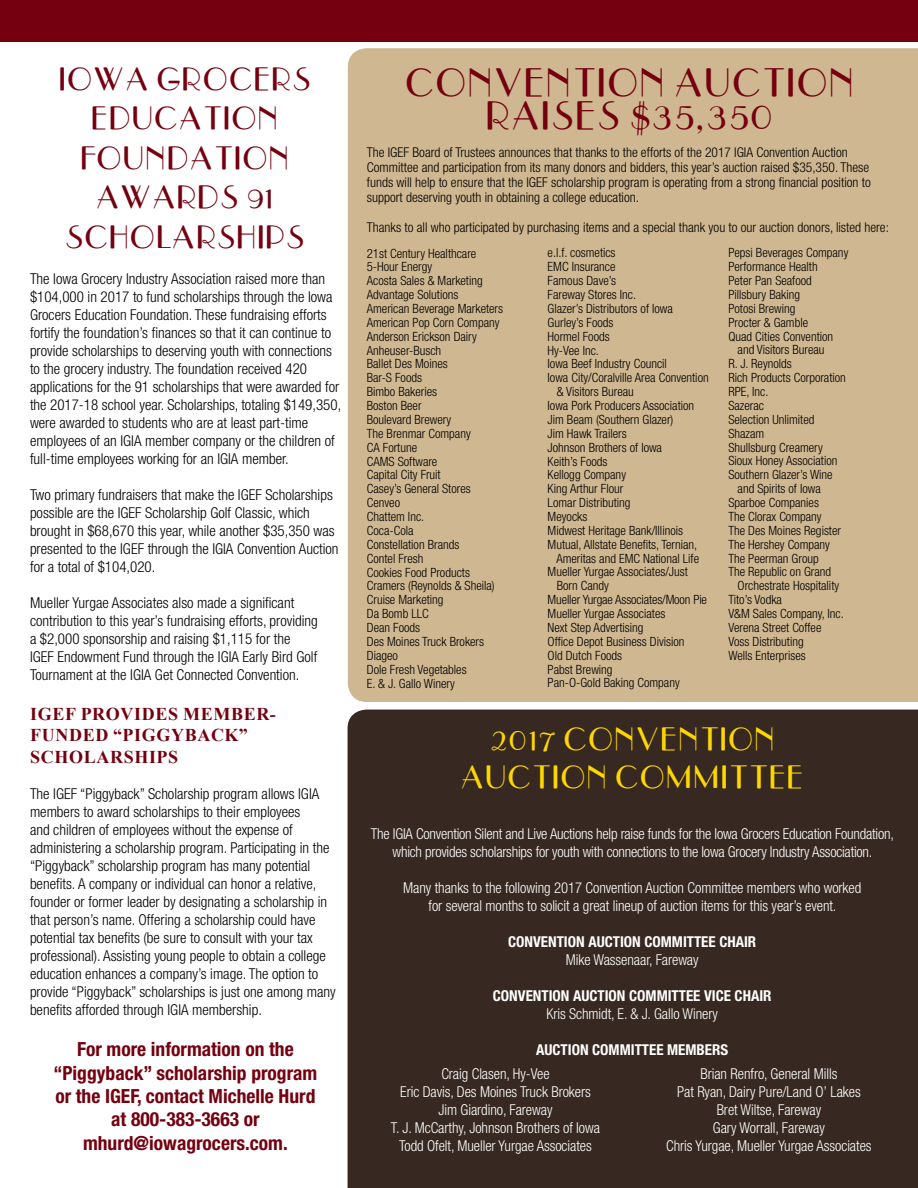
<style>
.page{position:relative;width:918px;height:1188px;background:#fff}
.page>*{position:absolute;margin:0;border:0;box-sizing:border-box;transform-origin:0 0}
.t1{font:40.5px/33px "Parisish";color:#740010;text-align:center}
.t2{font:33px/39.6px "Parisish";color:#740010;text-align:center}
.t3{font:33px/37.5px "Parisish";color:#fdd700;text-align:center}
.t4{font:700 condensed 19.5px/23.4px "Helvetica Neue";color:#740010;text-align:center}
.t5{font:700 18px/21.6px "Times New Roman";letter-spacing:.035em;color:#740010}
.t6{font:300 condensed 15px/18px "Helvetica Neue";color:#000}
.t7{font:300 condensed 15px/18px "Helvetica Neue";letter-spacing:-.005em;color:#fff;text-align:center}
.t8{font:700 condensed 15px "Helvetica Neue";color:#fff}
.t9{font:300 condensed 13.5px/15px "Helvetica Neue";color:#000}
.t10{font:300 condensed 12.75px/13.8px "Helvetica Neue";color:#000}
</style>
<div class="page">
<div style="left:348px;top:710px;width:570px;height:478px;background:#372821"></div>
<div style="left:348px;top:48px;width:570px;height:654px;background:#cfb791"></div>
<div style="left:0;top:0;width:918px;height:42px;background:#740010"></div>
<h2 class="t2" style="left:59px;top:60px;width:255px">IOWA GROCERS<br>EDUCATION<br>FOUNDATION<br>AWARDS 91<br>SCHOLARSHIPS</h2>
<p class="t6" style="left:30px;top:270px;width:313px">The Iowa Grocery Industry Association raised more than $104,000 in 2017 to fund scholarships through the Iowa Grocers Education Foundation. These fundraising efforts fortify the foundation’s finances so that it can continue to provide scholarships to deserving youth with connections to the grocery industry. The foundation received 420 applications for the 91 scholarships that were awarded for the 2017-18 school year. Scholarships, totaling $149,350, were awarded to students who are at least part-time employees of an IGIA member company or the children of full-time employees working for an IGIA member.</p>
<p class="t6" style="left:30px;top:486px;width:310px">Two primary fundraisers that make the IGEF Scholarships possible are the IGEF Scholarship Golf Classic, which brought in $68,670 this year, while another $35,350 was presented to the IGEF through the IGIA Convention Auction for a total of $104,020.</p>
<p class="t6" style="left:30px;top:594px;width:289px">Mueller Yurgae Associates also made a significant contribution to this year’s fundraising efforts, providing a $2,000 sponsorship and raising $1,115 for the IGEF Endowment Fund through the IGIA Early Bird Golf Tournament at the IGIA Get Connected Convention.</p>
<h3 class="t5" style="left:30px;top:702px;width:247px">IGEF PROVIDES MEMBER-<br>FUNDED “PIGGYBACK”<br>SCHOLARSHIPS</h3>
<p class="t6" style="left:30px;top:784px;width:307px">The IGEF “Piggyback” Scholarship program allows IGIA members to award scholarships to their employees<br>and children of employees without the expense of administering a scholarship program. Participating in the “Piggyback” scholarship program has many potential benefits. A company or individual can honor a relative, founder or former leader by designating a scholarship in that person’s name. Offering a scholarship could have potential tax benefits (be sure to consult with your tax professional). Assisting young people to obtain a college education enhances a company’s image. The option to provide “Piggyback” scholarships is just one among many benefits afforded through IGIA membership.</p>
<h3 class="t4" style="left:53px;top:1037px;width:265px">For more information on the “Piggyback” scholarship program or the IGEF, contact Michelle Hurd at 800-383-3663 or mhurd@iowagrocers.com.</h3>
<h1 class="t1" style="left:405px;top:67px;width:452px">CONVENTION AUCTION<br>RAISES $35,350</h1>
<p class="t9" style="left:367px;top:145px;width:505px">The IGEF Board of Trustees announces that thanks to the efforts of the 2017 IGIA Convention Auction Committee and participation from its many donors and bidders, this year’s auction raised $35,350. These funds will help to ensure that the IGEF scholarship program is operating from a strong financial position to support deserving youth in obtaining a college education.</p>
<p class="t9" style="left:367px;top:220px;width:524px">Thanks to all who participated by purchasing items and a special thank you to our auction donors, listed here:</p>
<p class="t10" style="left:367px;top:246px;width:138px">21st Century Healthcare<br>5-Hour Energy<br>Acosta Sales &amp; Marketing<br>Advantage Solutions<br>American Beverage Marketers<br>American Pop Corn Company<br>Anderson Erickson Dairy<br>Anheuser-Busch<br>Ballet Des Moines<br>Bar-S Foods<br>Bimbo Bakeries<br>Boston Beer<br>Boulevard Brewery<br>The Brenmar Company<br>CA Fortune<br>CAMS Software<br>Capital City Fruit<br>Casey’s General Stores<br>Cenveo<br>Chattem Inc.<br>Coca-Cola<br>Constellation Brands<br>Contel Fresh<br>Cookies Food Products<br>Cramers (Reynolds &amp; Sheila)<br>Cruise Marketing<br>Da Bomb LLC<br>Dean Foods<br>Des Moines Truck Brokers<br>Diageo<br>Dole Fresh Vegetables<br>E. &amp; J. Gallo Winery</p>
<p class="t10" style="left:548px;top:246px;width:69px">e.l.f. cosmetics</p>
<p class="t10" style="left:548px;top:260px;width:69px">EMC Insurance</p>
<p class="t10" style="left:548px;top:274px;width:70px">Famous Dave’s</p>
<p class="t10" style="left:548px;top:288px;width:90px">Fareway Stores Inc.</p>
<p class="t10" style="left:548px;top:301px;width:127px">Glazer’s Distributors of Iowa</p>
<p class="t10" style="left:548px;top:315px;width:67px">Gurley’s Foods</p>
<p class="t10" style="left:548px;top:329px;width:64px">Hormel Foods</p>
<p class="t10" style="left:548px;top:343px;width:53px">Hy-Vee Inc.</p>
<p class="t10" style="left:548px;top:357px;width:121px">Iowa Beef Industry Council</p>
<p class="t10" style="left:548px;top:371px;width:163px">Iowa City/Coralville Area Convention</p>
<p class="t10" style="left:557px;top:385px;width:79px">&amp; Visitors Bureau</p>
<p class="t10" style="left:548px;top:399px;width:148px">Iowa Pork Producers Association</p>
<p class="t10" style="left:548px;top:412px;width:127px">Jim Beam (Southern Glazer)</p>
<p class="t10" style="left:548px;top:426px;width:81px">Jim Hawk Trailers</p>
<p class="t10" style="left:548px;top:440px;width:116px">Johnson Brothers of Iowa</p>
<p class="t10" style="left:548px;top:454px;width:61px">Keith’s Foods</p>
<p class="t10" style="left:548px;top:468px;width:80px">Kellogg Company</p>
<p class="t10" style="left:548px;top:482px;width:77px">King Arthur Flour</p>
<p class="t10" style="left:548px;top:496px;width:84px">Lomar Distributing</p>
<p class="t10" style="left:548px;top:509px;width:41px">Meyocks</p>
<p class="t10" style="left:548px;top:523px;width:137px">Midwest Heritage Bank/Illinois</p>
<p class="t10" style="left:548px;top:537px;width:151px">Mutual, Allstate Benefits, Ternian,</p>
<p class="t10" style="left:556px;top:551px;width:144px">Ameritas and EMC National Life</p>
<p class="t10" style="left:548px;top:565px;width:142px">Mueller Yurgae Associates/Just</p>
<p class="t10" style="left:557px;top:579px;width:54px">Born Candy</p>
<p class="t10" style="left:548px;top:593px;width:161px">Mueller Yurgae Associates/Moon Pie</p>
<p class="t10" style="left:548px;top:607px;width:119px">Mueller Yurgae Associates</p>
<p class="t10" style="left:548px;top:620px;width:97px">Next Step Advertising</p>
<p class="t10" style="left:548px;top:634px;width:138px">Office Depot Business Division</p>
<p class="t10" style="left:548px;top:648px;width:76px">Old Dutch Foods</p>
<p class="t10" style="left:548px;top:662px;width:66px">Pabst Brewing</p>
<p class="t10" style="left:548px;top:676px;width:134px">Pan-O-Gold Baking Company</p>
<p class="t10" style="left:728px;top:246px;width:121px">Pepsi Beverages Company</p>
<p class="t10" style="left:728px;top:260px;width:91px">Performance Health</p>
<p class="t10" style="left:728px;top:274px;width:85px">Peter Pan Seafood</p>
<p class="t10" style="left:728px;top:287px;width:73px">Pillsbury Baking</p>
<p class="t10" style="left:728px;top:301px;width:68px">Potosi Brewing</p>
<p class="t10" style="left:728px;top:315px;width:81px">Procter &amp; Gamble</p>
<p class="t10" style="left:728px;top:329px;width:106px">Quad Cities Convention</p>
<p class="t10" style="left:738px;top:343px;width:89px">and Visitors Bureau</p>
<p class="t10" style="left:728px;top:357px;width:65px">R. J. Reynolds</p>
<p class="t10" style="left:728px;top:371px;width:119px">Rich Products Corporation</p>
<p class="t10" style="left:728px;top:385px;width:42px">RPE, Inc.</p>
<p class="t10" style="left:728px;top:398px;width:37px">Sazerac</p>
<p class="t10" style="left:728px;top:412px;width:88px">Selection Unlimited</p>
<p class="t10" style="left:728px;top:426px;width:37px">Shazam</p>
<p class="t10" style="left:728px;top:440px;width:96px">Shullsburg Creamery</p>
<p class="t10" style="left:728px;top:454px;width:111px">Sioux Honey Association</p>
<p class="t10" style="left:728px;top:468px;width:106px">Southern Glazer’s Wine</p>
<p class="t10" style="left:738px;top:482px;width:85px">and Spirits of Iowa</p>
<p class="t10" style="left:728px;top:496px;width:92px">Sparboe Companies</p>
<p class="t10" style="left:728px;top:509px;width:95px">The Clorax Company</p>
<p class="t10" style="left:728px;top:523px;width:114px">The Des Moines Register</p>
<p class="t10" style="left:728px;top:537px;width:103px">The Hershey Company</p>
<p class="t10" style="left:728px;top:551px;width:92px">The Peerman Group</p>
<p class="t10" style="left:728px;top:565px;width:104px">The Republic on Grand</p>
<p class="t10" style="left:738px;top:579px;width:103px">Orchestrate Hospitality</p>
<p class="t10" style="left:728px;top:593px;width:55px">Tito’s Vodka</p>
<p class="t10" style="left:728px;top:607px;width:117px">V&amp;M Sales Company, Inc.</p>
<p class="t10" style="left:728px;top:620px;width:95px">Verena Street Coffee</p>
<p class="t10" style="left:728px;top:634px;width:77px">Voss Distributing</p>
<p class="t10" style="left:728px;top:648px;width:79px">Wells Enterprises</p>
<h2 class="t3" style="left:461px;top:721px;width:346px">2017 CONVENTION<br>AUCTION COMMITTEE</h2>
<p class="t7" style="left:371px;top:824px;width:525px">The IGIA Convention Silent and Live Auctions help raise funds for the Iowa Grocers Education Foundation, which provides scholarships for youth with connections to the Iowa Grocery Industry Association.</p>
<p class="t7" style="left:403px;top:878px;width:460px">Many thanks to the following 2017 Convention Auction Committee members who worked for several months to solicit a great lineup of auction items for this year’s event.</p>
<p class="t8" style="left:508px;top:932px;width:250px">CONVENTION AUCTION COMMITTEE CHAIR</p>
<p class="t7" style="left:566px;top:950px;width:134px">Mike Wassenaar, Fareway</p>
<p class="t8" style="left:493px;top:986px;width:280px">CONVENTION AUCTION COMMITTEE VICE CHAIR</p>
<p class="t7" style="left:546px;top:1004px;width:173px">Kris Schmidt, E. &amp; J. Gallo Winery</p>
<p class="t8" style="left:536px;top:1040px;width:194px">AUCTION COMMITTEE MEMBERS</p>
<p class="t7" style="left:391px;top:1064px;width:211px">Craig Clasen, Hy-Vee<br>Eric Davis, Des Moines Truck Brokers<br>Jim Giardino, Fareway<br>T. J. McCarthy, Johnson Brothers of Iowa<br>Todd Ofelt, Mueller Yurgae Associates</p>
<p class="t7" style="left:666px;top:1064px;width:207px">Brian Renfro, General Mills<br>Pat Ryan, Dairy Pure/Land O’ Lakes<br>Bret Wiltse, Fareway<br>Gary Worrall, Fareway<br>Chris Yurgae, Mueller Yurgae Associates</p>
</div>
